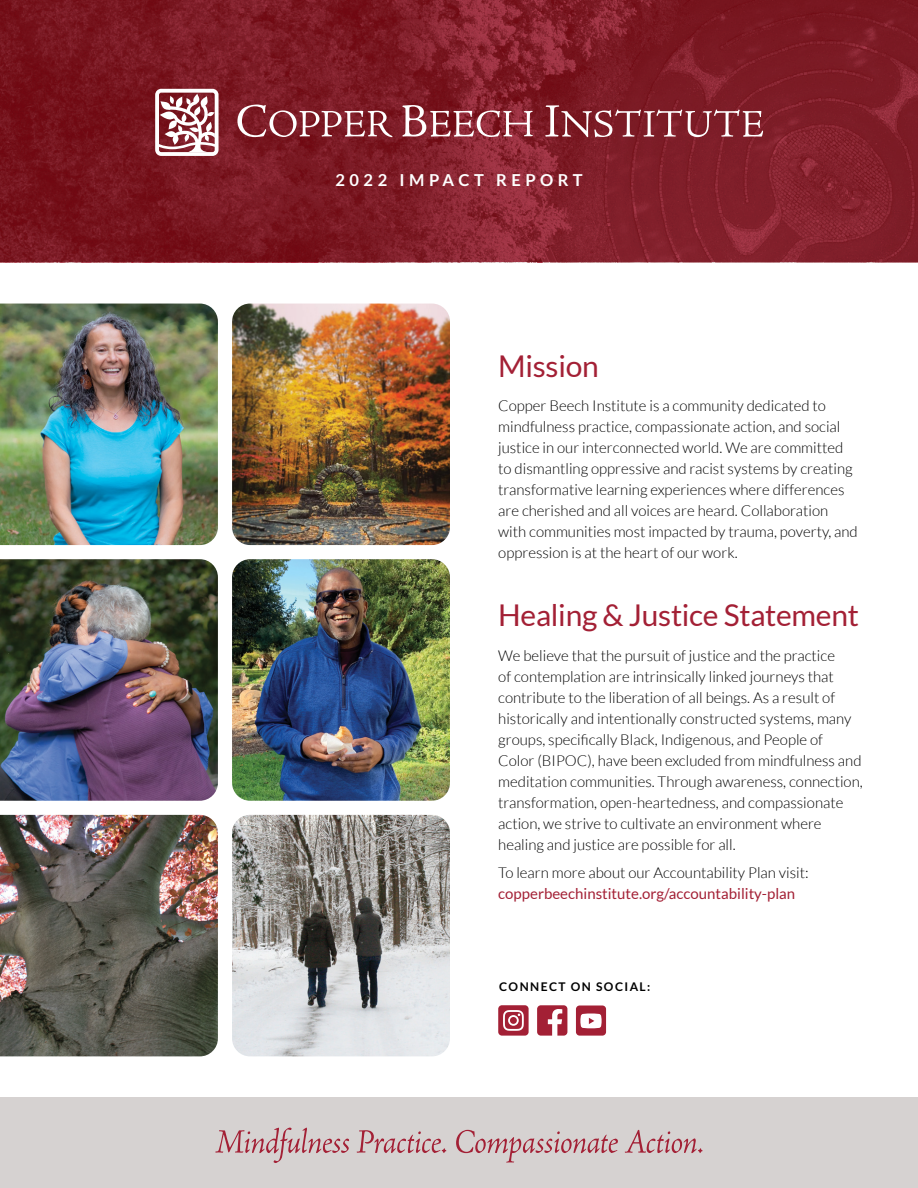
<style>
.page{position:relative;width:918px;height:1188px;background:#fff}
.page>*{position:absolute;margin:0;border:0;box-sizing:border-box;transform-origin:0 0}
.t1{font:30px "Lato";letter-spacing:-.01em;color:#a32035}
.t2{font:700 16.5px "Lato";letter-spacing:.275em;color:#fff}
.t3{font:300 15px/21px "Lato";color:#000}
.t4{font:15px "Lato";color:#a32035}
.t5{font:700 12px "Lato";letter-spacing:.12em;color:#000}
</style>
<div class="page">
<div style="left:0;top:1098px;width:918px;height:90px;background:#d6d2d1"></div>
<svg style="left:215px;top:1128px;width:134px;height:35px"></svg>
<svg style="left:357px;top:1130px;width:89px;height:23px"></svg>
<svg style="left:456px;top:1130px;width:162px;height:33px"></svg>
<svg style="left:625px;top:1130px;width:78px;height:23px"></svg>
<svg style="left:537px;top:1005px;width:30px;height:31px"></svg>
<svg style="left:576px;top:1006px;width:30px;height:30px"></svg>
<svg style="left:498px;top:1005px;width:31px;height:31px"></svg>
<svg style="left:0;top:0;width:918px;height:262px;background:#7e1b26"></svg>
<svg style="left:237px;top:105px;width:155px;height:32px;background:#994d54"></svg>
<svg style="left:402px;top:105px;width:131px;height:32px"></svg>
<svg style="left:545px;top:105px;width:218px;height:32px;background:#954750"></svg>
<svg style="left:155px;top:89px;width:64px;height:67px"></svg>
<img style="left:0;top:304px;width:218px;height:241px">
<img style="left:0;top:559px;width:218px;height:242px">
<img style="left:0;top:815px;width:218px;height:241px">
<img style="left:232px;top:304px;width:218px;height:241px">
<img style="left:232px;top:559px;width:218px;height:242px">
<img style="left:232px;top:815px;width:218px;height:241px">
<p class="t2" style="left:335px;top:170px;width:249px">2022 IMPACT REPORT</p>
<h1 class="t1" style="left:498px;top:349px;width:102px">Mission</h1>
<p class="t3" style="left:498px;top:395px;width:361px">Copper Beech Institute is a community dedicated to mindfulness practice, compassionate action, and social justice in our interconnected world. We are committed to dismantling oppressive and racist systems by creating transformative learning experiences where differences are cherished and all voices are heard. Collaboration with communities most impacted by trauma, poverty, and oppression is at the heart of our work.</p>
<h1 class="t1" style="left:498px;top:599px;width:362px">Healing &amp; Justice Statement</h1>
<p class="t3" style="left:498px;top:645px;width:366px">We believe that the pursuit of justice and the practice<br>of contemplation are intrinsically linked journeys that contribute to the liberation of all beings. As a result of historically and intentionally constructed systems, many groups, specifically Black, Indigenous, and People of Color (BIPOC), have been excluded from mindfulness and meditation communities. Through awareness, connection, transformation, open-heartedness, and compassionate action, we strive to cultivate an environment where healing and justice are possible for all.</p>
<p class="t3" style="left:498px;top:862px;width:312px">To learn more about our Accountability Plan visit:</p>
<p class="t4" style="left:498px;top:885px;width:299px">copperbeechinstitute.org/accountability-plan</p>
<p class="t5" style="left:499px;top:980px;width:153px">CONNECT ON SOCIAL:</p>
</div>
